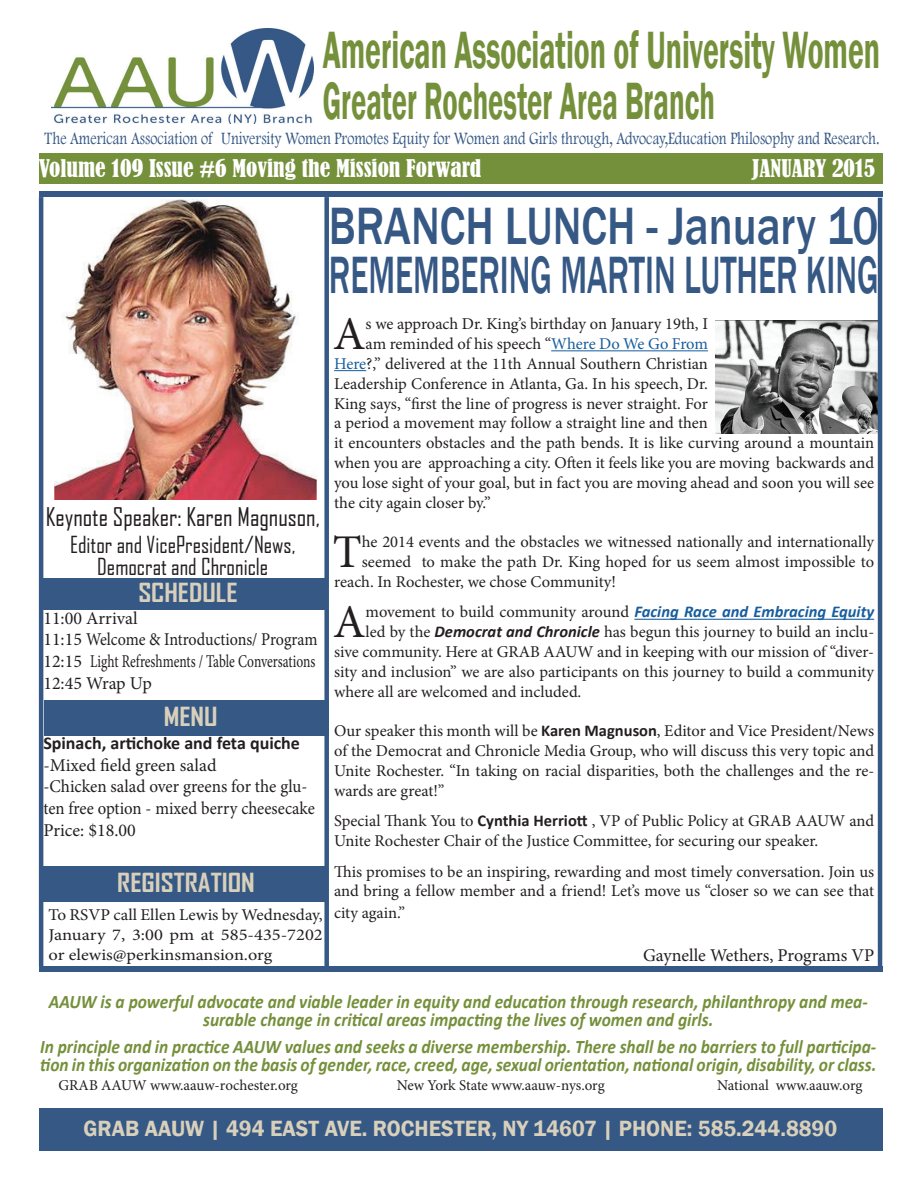
<style>
.page{position:relative;width:918px;height:1188px;background:#fff}
.page>*{position:absolute;margin:0;border:0;box-sizing:border-box;transform-origin:0 0}
.t1{font:600 54px/51.6px "Franklin Gothic";color:#75903b;scale:.55 1}
.t2{font:500 54px/49.8px "Franklin Gothic";color:#365885;scale:.82 1}
.t3{font:46.95px "Minion Pro";color:#231f20}
.t4{font:700 25.2px "Agency FB";color:#d8d0bb;scale:1.13 1}
.t5{font:24.6px "Agency FB";color:#231f20}
.t6{font:condensed 22.95px "Bernard";color:#fff}
.t7{font:600 22.65px "Franklin Gothic";color:#d8d0bb;scale:.96 1}
.t8{font:22.5px/21.6px "Agency FB";color:#231f20;text-align:center}
.t9{font:italic 700 19.2px/18px "Calibri";color:#75903b;text-align:center;scale:.91 1}
.t10{font:18px/21.6px "Minion Pro";color:#231f20}
.t11{font:18px "Footlight MT Light";color:#365885;scale:.8 1}
.t12{font:700 18px "Calibri";color:#231f20}
.t13{font:16.5px/19.8px "Minion Pro";color:#231f20}
.t14{font:16.5px/19.8px "Minion Pro";color:#231f20;text-align:justify;scale:1.04 1}
.t15{font:15px "Minion Pro";letter-spacing:-.005em;color:#231f20}
.s1{color:#175d9e}
.s2{font-family:"Calibri";font-weight:700;font-style:italic;color:#175d9e}
.s3{font-family:"Calibri";font-weight:700;font-style:italic}
.s4{font-family:"Calibri";font-weight:700}
</style>
<div class="page">
<img style="left:51px;top:28px;width:263px;height:96px">
<div style="left:39px;top:966px;width:843px;height:5px;background:#365885"></div>
<div style="left:39px;top:1108px;width:843px;height:42px;background:#365885"></div>
<div style="left:43px;top:578px;width:282px;height:31px;background:#365885"></div>
<div style="left:40px;top:866px;width:284px;height:36px;background:#365885"></div>
<div style="left:39px;top:192px;width:843px;height:5px;background:#365885"></div>
<hr style="left:39px;top:197px;width:4px;height:769px;background:#365885">
<div style="left:39px;top:154px;width:843px;height:30px;background:#75903b"></div>
<div style="left:324px;top:197px;width:5px;height:770px;background:#365885"></div>
<hr style="left:551px;top:350px;width:157px;height:1px;background:#175d9e">
<hr style="left:334px;top:370px;width:32px;height:1px;background:#175d9e">
<hr style="left:634px;top:619px;width:240px;height:1px;background:#175d9e">
<img style="left:54px;top:200px;width:263px;height:299px">
<img style="left:715px;top:321px;width:163px;height:112px">
<hr style="left:878px;top:198px;width:4px;height:769px;background:#365885">
<div style="left:45px;top:700px;width:284px;height:36px;background:#365885"></div>
<h1 class="t1" style="left:323px;top:25px;width:1015px">American Association of University Women<br>Greater Rochester Area Branch</h1>
<p class="t11" style="left:45px;top:127px;width:1045px">The American Association of University Women Promotes Equity for Women and Girls through, Advocay,Education Philosophy and Research.</p>
<h3 class="t6" style="left:39px;top:155px;width:444px">Volume 109 Issue #6 Moving the Mission Forward</h3>
<h3 class="t6" style="left:752px;top:155px;width:125px">JANUARY 2015</h3>
<h1 class="t2" style="left:329px;top:201px;width:672px">BRANCH LUNCH - January 10<br>REMEMBERING MARTIN LUTHER KING</h1>
<h3 class="t5" style="left:46px;top:501px;width:276px">Keynote Speaker: Karen Magnuson,</h3>
<h3 class="t8" style="left:70px;top:534px;width:227px">Editor and VicePresident/News,<br>Democrat and Chronicle</h3>
<h3 class="t4" style="left:138px;top:577px;width:89px">SCHEDULE</h3>
<p class="t10" style="left:43px;top:607px;width:276px">11:00 Arrival<br>11:15 Welcome &amp; Introductions/ Program<br>12:15 Light Refreshments / Table Conversations<br>12:45 Wrap Up</p>
<h3 class="t4" style="left:164px;top:701px;width:49px">MENU</h3>
<p class="t12" style="left:43px;top:732px;width:258px">Spinach, artichoke and feta quiche</p>
<p class="t10" style="left:43px;top:754px;width:273px">-Mixed field green salad<br>-Chicken salad over greens for the glu&shy;ten free option - mixed berry cheesecake<br>Price: $18.00</p>
<h3 class="t4" style="left:117px;top:867px;width:123px">REGISTRATION</h3>
<p class="t14" style="left:49px;top:905px;width:265px">To RSVP call Ellen Lewis by Wednesday, January 7, 3:00 pm at 585-435-7202 or elewis@perkinsmansion.org</p>
<h2 class="t3" style="left:333px;top:303px;width:34px">A</h2>
<p class="t13" style="left:366px;top:314px;width:344px">s we approach Dr. King’s birthday on January 19th, I</p>
<p class="t13" style="left:366px;top:334px;width:344px">am reminded of his speech “<span class="s1">Where Do We Go From</span></p>
<p class="t13" style="left:334px;top:354px;width:375px"><span class="s1">Here</span>?,” delivered at the 11th Annual Southern Christian</p>
<p class="t13" style="left:334px;top:374px;width:375px">Leadership Conference in Atlanta, Ga. In his speech, Dr.</p>
<p class="t13" style="left:334px;top:394px;width:375px">King says, “first the line of progress is never straight. For</p>
<p class="t13" style="left:334px;top:413px;width:375px">a period a movement may follow a straight line and then</p>
<p class="t13" style="left:334px;top:433px;width:542px">it encounters obstacles and the path bends. It is like curving around a mountain</p>
<p class="t13" style="left:334px;top:453px;width:541px">when you are approaching a city. Often it feels like you are moving backwards and</p>
<p class="t13" style="left:334px;top:473px;width:542px">you lose sight of your goal, but in fact you are moving ahead and soon you will see</p>
<p class="t13" style="left:334px;top:493px;width:158px">the city again closer by.”</p>
<h2 class="t3" style="left:333px;top:521px;width:30px">T</h2>
<p class="t13" style="left:362px;top:532px;width:514px">he 2014 events and the obstacles we witnessed nationally and internationally</p>
<p class="t13" style="left:362px;top:552px;width:514px">seemed to make the path Dr. King hoped for us seem almost impossible to</p>
<p class="t13" style="left:334px;top:572px;width:283px">reach. In Rochester, we chose Community!</p>
<h2 class="t3" style="left:333px;top:591px;width:34px">A</h2>
<p class="t13" style="left:366px;top:602px;width:510px">movement to build community around <span class="s2">Facing Race and Embracing Equity</span></p>
<p class="t13" style="left:366px;top:622px;width:510px">led by the <span class="s3">Democrat and Chronicle</span> has begun this journey to build an inclu-</p>
<p class="t13" style="left:334px;top:642px;width:542px">sive community. Here at GRAB AAUW and in keeping with our mission of “diver-</p>
<p class="t13" style="left:334px;top:662px;width:542px">sity and inclusion” we are also participants on this journey to build a community</p>
<p class="t13" style="left:334px;top:682px;width:249px">where all are welcomed and included.</p>
<p class="t13" style="left:334px;top:721px;width:542px;text-align:justify">Our speaker this month will be <span class="s4">Karen Magnuson</span>, Editor and Vice President/News of the Democrat and Chronicle Media Group, who will discuss this very topic and Unite Rochester. “In taking on racial disparities, both the challenges and the re&shy;wards are great!”</p>
<p class="t13" style="left:334px;top:811px;width:542px">Special Thank You to <span class="s4">Cynthia Herriott</span> , VP of Public Policy at GRAB AAUW and<br>Unite Rochester Chair of the Justice Committee, for securing our speaker.</p>
<p class="t13" style="left:334px;top:862px;width:542px">This promises to be an inspiring, rewarding and most timely conversation. Join us and bring a fellow member and a friend! Let’s move us “closer so we can see that</p>
<p class="t13" style="left:334px;top:903px;width:73px">city again.”</p>
<p class="t10" style="left:643px;top:945px;width:233px">Gaynelle Wethers, Programs VP</p>
<p class="t9" style="left:49px;top:992px;width:901px">AAUW is a powerful advocate and viable leader in equity and education through research, philanthropy and mea&shy;surable change in critical areas impacting the lives of women and girls.</p>
<p class="t9" style="left:40px;top:1037px;width:920px;text-align:left">In principle and in practice AAUW values and seeks a diverse membership. There shall be no barriers to full participa&shy;tion in this organization on the basis of gender, race, creed, age, sexual orientation, national origin, disability, or class.</p>
<p class="t15" style="left:59px;top:1075px;width:241px">GRAB AAUW www.aauw-rochester.org</p>
<p class="t15" style="left:397px;top:1075px;width:210px">New York State www.aauw-nys.org</p>
<p class="t15" style="left:717px;top:1075px;width:147px">National www.aauw.org</p>
<h3 class="t7" style="left:84px;top:1115px;width:787px">GRAB AAUW | 494 EAST AVE. ROCHESTER, NY 14607 | PHONE: 585.244.8890</h3>
</div>
